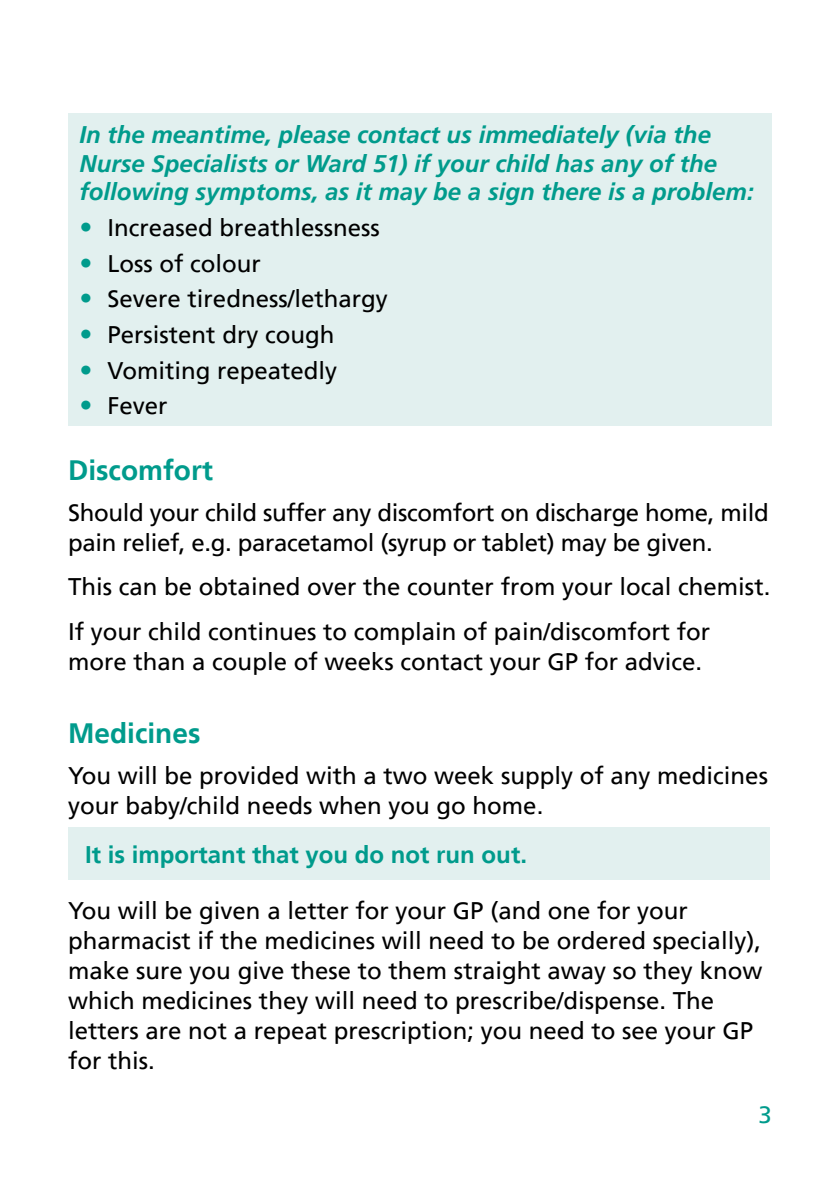
<style>
.page{position:relative;width:840px;height:1191px;background:#fff}
.page>*{position:absolute;margin:0;border:0;box-sizing:border-box;transform-origin:0 0}
.t1{font:700 28px "Frutiger LT";color:#009b8c}
.t2{font:24px/30px "Frutiger LT";color:#000}
.t3{font:italic 700 24px/28.8px "Frutiger LT";color:#009b8c}
.t4{font:700 24px "Frutiger LT";color:#009b8c}
.t5{font:24px "Frutiger LT";color:#009b8c}
.s1{font-size:26px;color:#009b8c}
</style>
<div class="page">
<div style="left:68px;top:113px;width:703px;height:313px;background:#e2f0ef"></div>
<div style="left:68px;top:828px;width:701px;height:52px;background:#e2f0ef"></div>
<p class="t3" style="left:79px;top:120px;width:675px">In the meantime, please contact us immediately (via the<br>Nurse Specialists or Ward 51) if your child has any of the following symptoms, as it may be a sign there is a problem:</p>
<p class="t2" style="left:79px;top:213px;width:302px"><span class="s1">•</span> Increased breathlessness</p>
<p class="t2" style="left:79px;top:248px;width:183px"><span class="s1">•</span> Loss of colour</p>
<p class="t2" style="left:79px;top:284px;width:310px"><span class="s1">•</span> Severe tiredness/lethargy</p>
<p class="t2" style="left:79px;top:320px;width:256px"><span class="s1">•</span> Persistent dry cough</p>
<p class="t2" style="left:79px;top:355px;width:259px"><span class="s1">•</span> Vomiting repeatedly</p>
<p class="t2" style="left:79px;top:391px;width:90px"><span class="s1">•</span> Fever</p>
<p class="t1" style="left:68px;top:453px;width:146px">Discomfort</p>
<p class="t2" style="left:68px;top:498px;width:702px">Should your child suffer any discomfort on discharge home, mild pain relief, e.g. paracetamol (syrup or tablet) may be given.</p>
<p class="t2" style="left:68px;top:565px;width:703px;line-height:44.2px">This can be obtained over the counter from your local chemist.<br>If your child continues to complain of pain/discomfort for</p>
<p class="t2" style="left:68px;top:646px;width:635px">more than a couple of weeks contact your GP for advice.</p>
<p class="t1" style="left:68px;top:716px;width:134px">Medicines</p>
<p class="t2" style="left:68px;top:761px;width:701px">You will be provided with a two week supply of any medicines your baby/child needs when you go home.</p>
<p class="t4" style="left:85px;top:840px;width:443px">It is important that you do not run out.</p>
<p class="t2" style="left:68px;top:895px;width:695px">You will be given a letter for your GP (and one for your pharmacist if the medicines will need to be ordered specially), make sure you give these to them straight away so they know which medicines they will need to prescribe/dispense. The letters are not a repeat prescription; you need to see your GP for this.</p>
<p class="t5" style="left:758px;top:1101px;width:15px">3</p>
</div>
